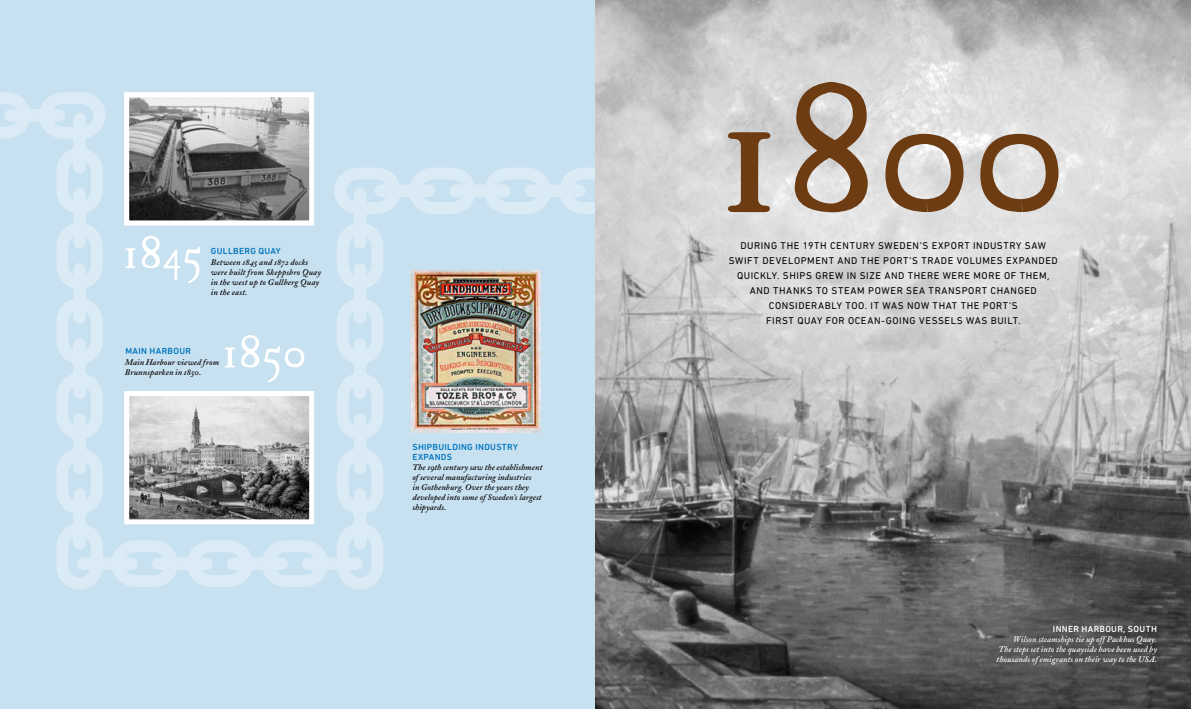
<style>
.page{position:relative;width:1191px;height:709px;background:#fff}
.page>*{position:absolute;margin:0;border:0;box-sizing:border-box;transform-origin:0 0}
.t1{font:10px/15px "DIN Next Rounded LT Pro";letter-spacing:.055em;color:#000;text-align:center}
.t2{font:500 9px/10px "DIN Next Rounded LT Pro";letter-spacing:.035em;color:#0075bf}
.t3{font:500 9px "DIN Next Rounded LT Pro";letter-spacing:.035em;color:#fff}
.t4{font:8.5px/10px "Adobe Caslon Semibold Italic Os F";letter-spacing:.015em;color:#000}
.t5{font:italic 600 8.5px/10px "Adobe Caslon";letter-spacing:.01em;color:#fff;text-align:justify}
</style>
<div class="page">
<div style="left:0;top:0;width:595px;height:709px;background:#c8e1f0"></div>
<img style="left:595px;top:0;width:596px;height:709px">
<svg style="left:728px;top:82px;width:331px;height:130px;background:#bfb2a7"></svg>
<svg style="left:0;top:92px;width:626px;height:497px"></svg>
<p class="t2" style="left:211px;top:246px;width:71px">GULLBERG QUAY</p>
<p class="t4" style="left:211px;top:257px;width:112px">Between 1845 and 1872 docks were built from Skeppsbro Quay in the west up to Gullberg Quay in the east.</p>
<p class="t2" style="left:125px;top:346px;width:67px">MAIN HARBOUR</p>
<p class="t4" style="left:125px;top:357px;width:96px">Main Harbour viewed from<br>Brunnsparken in 1850.</p>
<p class="t2" style="left:412px;top:441px;width:107px">SHIPBUILDING INDUSTRY<br>EXPANDS</p>
<p class="t4" style="left:412px;top:462px;width:131px">The 19th century saw the establishment of several manufacturing industries<br>in Gothenburg. Over the years they developed into some of Sweden’s largest shipyards.</p>
<p class="t1" style="left:728px;top:238px;width:330px">DURING THE 19TH CENTURY SWEDEN’S EXPORT INDUSTRY SAW SWIFT DEVELOPMENT AND THE PORT’S TRADE VOLUMES EXPANDED QUICKLY. SHIPS GREW IN SIZE AND THERE WERE MORE OF THEM, AND THANKS TO STEAM POWER SEA TRANSPORT CHANGED CONSIDERABLY TOO. IT WAS NOW THAT THE PORT’S<br>FIRST QUAY FOR OCEAN-GOING VESSELS WAS BUILT.</p>
<p class="t3" style="left:1053px;top:623px;width:105px">INNER HARBOUR, SOUTH</p>
<p class="t5" style="left:996px;top:634px;width:162px;text-indent:16px">Wilson steamships tie up off Packhus Quay.<br>The steps set into the quayside have been used by thousands of emigrants on their way to the USA.</p>
</div>
